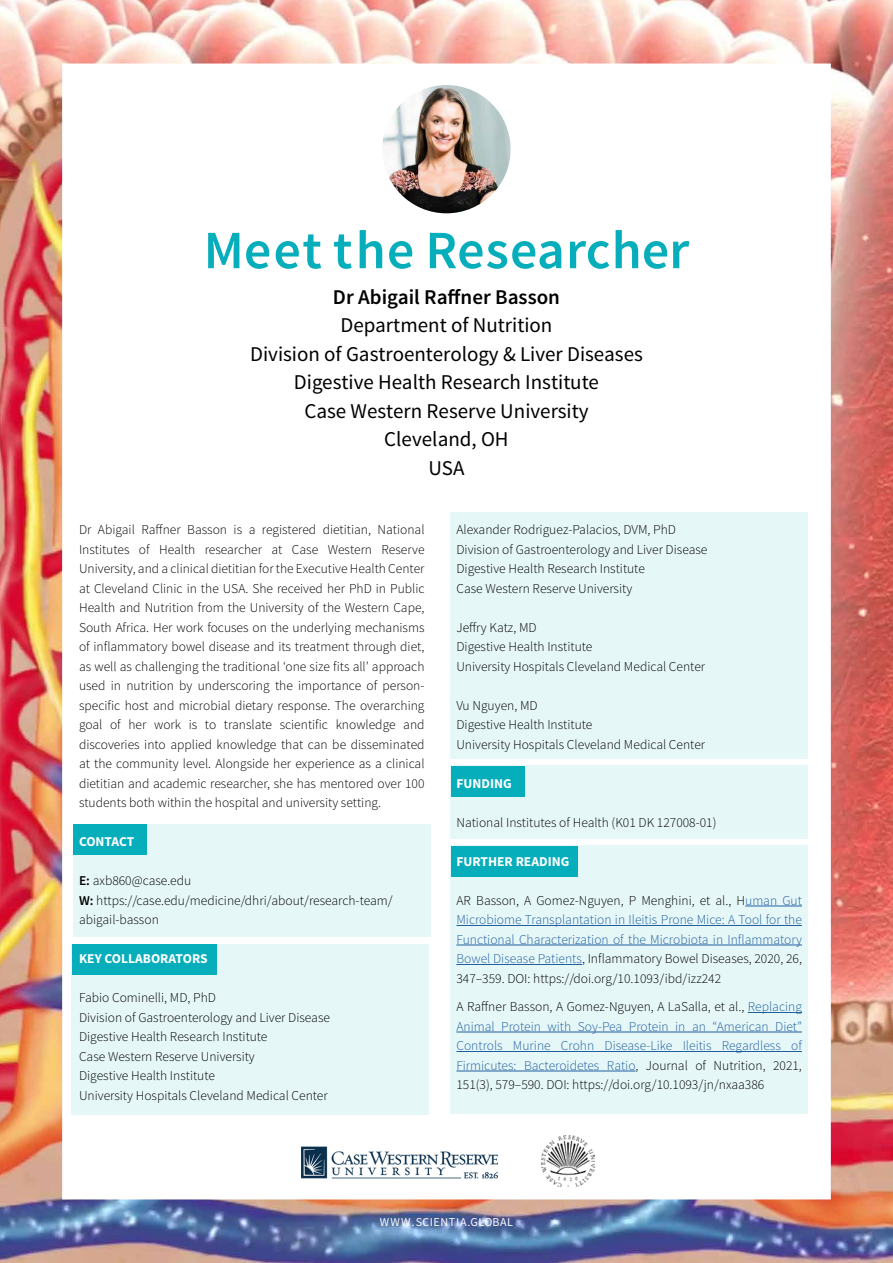
<style>
.page{position:relative;width:893px;height:1263px;background:#fff}
.page>*{position:absolute;margin:0;border:0;box-sizing:border-box;transform-origin:0 0}
.t1{font:600 54px "Source Sans Pro";letter-spacing:.02em;color:#06aebb}
.t2{font:21px/28.5px "Source Sans Pro";color:#000;text-align:center}
.t3{font:600 21px "Source Sans Pro";color:#000}
.t4{font:300 13.5px/19.5px "Source Sans Pro";color:#000}
.t5{font:300 13.5px/19.5px "Source Sans Pro";color:#215e9e;text-align:justify}
.t6{font:700 13.5px "Source Sans Pro";color:#fff}
.t7{font:12px "Source Sans Pro";letter-spacing:.05em;color:#fff}
.s1{font-weight:600}
.s2{color:#000}
</style>
<div class="page">
<img style="left:0;top:0;width:893px;height:1263px">
<div style="left:62px;top:64px;width:769px;height:1135px;background:#fff;border:2px solid #fff"></div>
<img style="left:382px;top:85px;width:129px;height:128px;border-radius:64px">
<div style="left:73px;top:824px;width:358px;height:112px;background:#e6f7f8"></div>
<div style="left:72px;top:944px;width:357px;height:170px;background:#e6f7f8"></div>
<div style="left:450px;top:765px;width:358px;height:74px;background:#e6f7f8"></div>
<div style="left:450px;top:512px;width:358px;height:247px;background:#e6f7f8"></div>
<div style="left:450px;top:845px;width:358px;height:269px;background:#e6f7f8"></div>
<div style="left:74px;top:825px;width:73px;height:30px;background:#06aebb"></div>
<div style="left:72px;top:945px;width:145px;height:30px;background:#06aebb"></div>
<div style="left:451px;top:766px;width:73px;height:31px;background:#06aebb"></div>
<div style="left:451px;top:846px;width:127px;height:30px;background:#06aebb"></div>
<hr style="left:745px;top:906px;width:57px;height:1px;background:#215e9e">
<hr style="left:456px;top:925px;width:346px;height:1px;background:#215e9e">
<hr style="left:456px;top:945px;width:346px;height:1px;background:#215e9e">
<hr style="left:456px;top:964px;width:126px;height:1px;background:#215e9e">
<hr style="left:748px;top:1012px;width:54px;height:1px;background:#215e9e">
<hr style="left:456px;top:1032px;width:346px;height:1px;background:#215e9e">
<hr style="left:456px;top:1051px;width:346px;height:1px;background:#215e9e">
<hr style="left:456px;top:1071px;width:179px;height:1px;background:#215e9e">
<img style="left:301px;top:1146px;width:197px;height:33px">
<img style="left:541px;top:1136px;width:53px;height:51px">
<h1 class="t1" style="left:204px;top:216px;width:487px">Meet the Researcher</h1>
<h2 class="t3" style="left:333px;top:284px;width:229px">Dr Abigail Raffner Basson</h2>
<h2 class="t2" style="left:250px;top:311px;width:394px">Department of Nutrition<br>Division of Gastroenterology &amp; Liver Diseases<br>Digestive Health Research Institute<br>Case Western Reserve University<br>Cleveland, OH<br>USA</h2>
<p class="t4" style="left:79px;top:520px;width:347px;text-align:justify">Dr Abigail Raffner Basson is a registered dietitian, National Institutes of Health researcher at Case Western Reserve University, and a clinical dietitian for the Executive Health Center at Cleveland Clinic in the USA. She received her PhD in Public Health and Nutrition from the University of the Western Cape, South Africa. Her work focuses on the underlying mechanisms of inflammatory bowel disease and its treatment through diet, as well as challenging the traditional ‘one size fits all’ approach used in nutrition by underscoring the importance of person&shy;specific host and microbial dietary response. The overarching goal of her work is to translate scientific knowledge and discoveries into applied knowledge that can be disseminated at the community level. Alongside her experience as a clinical dietitian and academic researcher, she has mentored over 100 students both within the hospital and university setting.</p>
<p class="t6" style="left:79px;top:833px;width:57px">CONTACT</p>
<p class="t4" style="left:79px;top:871px;width:315px"><span class="s1">E:</span> axb860@case.edu<br><span class="s1">W:</span> https://case.edu/medicine/dhri/about/research-team/ abigail-basson</p>
<p class="t6" style="left:79px;top:950px;width:130px">KEY COLLABORATORS</p>
<p class="t4" style="left:79px;top:988px;width:252px">Fabio Cominelli, MD, PhD<br>Division of Gastroenterology and Liver Disease Digestive Health Research Institute<br>Case Western Reserve University<br>Digestive Health Institute<br>University Hospitals Cleveland Medical Center</p>
<p class="t4" style="left:456px;top:520px;width:252px">Alexander Rodriguez-Palacios, DVM, PhD Division of Gastroenterology and Liver Disease Digestive Health Research Institute<br>Case Western Reserve University</p>
<p class="t4" style="left:456px;top:617px;width:250px">Jeffry Katz, MD<br>Digestive Health Institute<br>University Hospitals Cleveland Medical Center</p>
<p class="t4" style="left:456px;top:695px;width:250px">Vu Nguyen, MD<br>Digestive Health Institute<br>University Hospitals Cleveland Medical Center</p>
<p class="t6" style="left:456px;top:774px;width:57px">FUNDING</p>
<p class="t4" style="left:456px;top:812px;width:262px">National Institutes of Health (K01 DK 127008-01)</p>
<p class="t6" style="left:456px;top:852px;width:114px">FURTHER READING</p>
<p class="t5" style="left:456px;top:890px;width:347px"><span class="s2">AR Basson, A Gomez-Nguyen, P Menghini, et al., H</span>uman Gut Microbiome Transplantation in Ileitis Prone Mice: A Tool for the Functional Characterization of the Microbiota in Inflammatory Bowel Disease Patients<span class="s2">, Inflammatory Bowel Diseases, 2020, 26, 347–359. DOI: https://doi.org/10.1093/ibd/izz242</span></p>
<p class="t5" style="left:456px;top:997px;width:347px"><span class="s2">A Raffner Basson, A Gomez-Nguyen, A LaSalla, et al.,</span> Replacing Animal Protein with Soy-Pea Protein in an “American Diet” Controls Murine Crohn Disease-Like Ileitis Regardless of Firmicutes: Bacteroidetes Ratio<span class="s2">, Journal of Nutrition, 2021, 151(3), 579–590. DOI: https://doi.org/10.1093/jn/nxaa386</span></p>
<p class="t7" style="left:380px;top:1214px;width:135px">WWW.SCIENTIA.GLOBAL</p>
</div>
